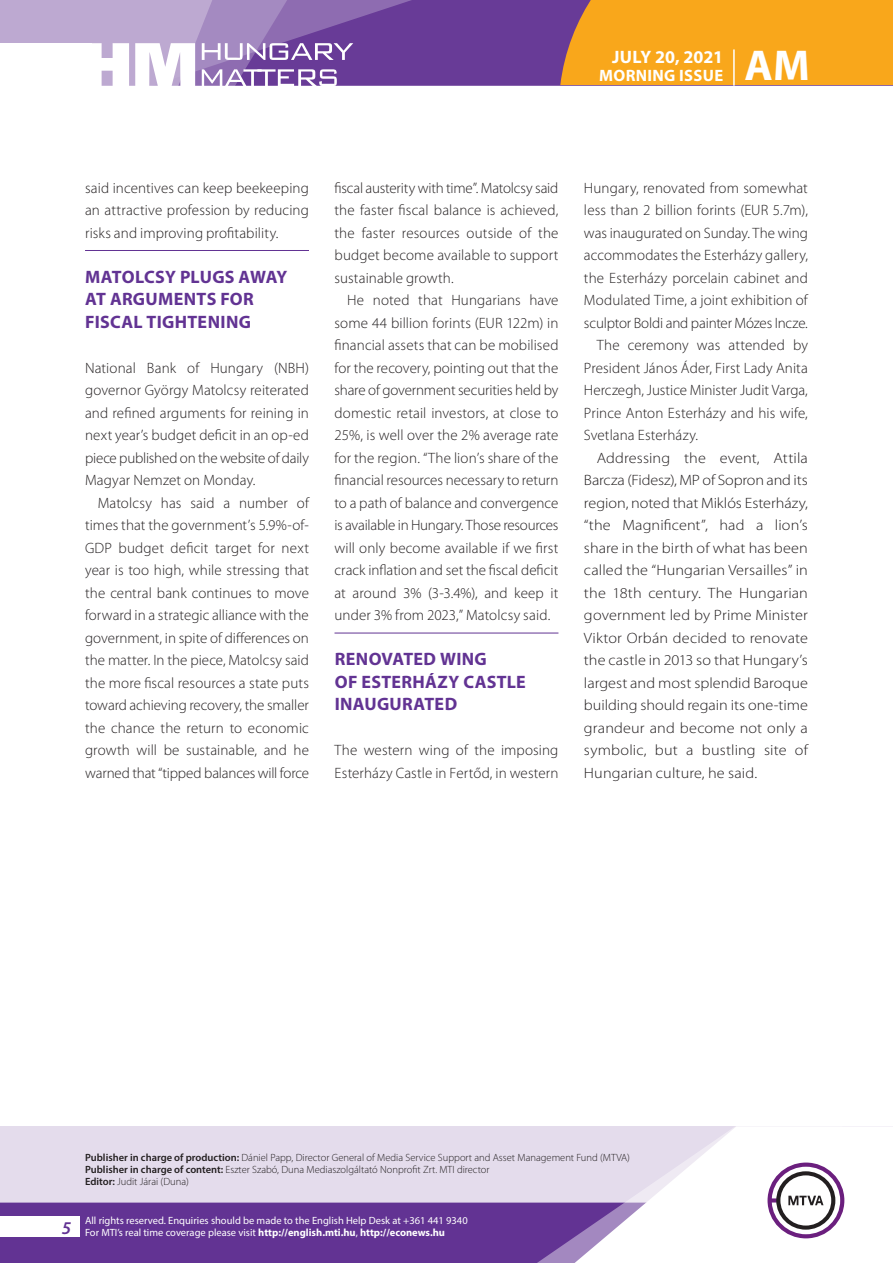
<style>
.page{position:relative;width:893px;height:1263px;background:#fff}
.page>*{position:absolute;margin:0;border:0;box-sizing:border-box;transform-origin:0 0}
.t1{font:700 43.35px "Myriad Pro";color:#fff}
._01_cimsor{font:700 18px/22.5px "Myriad Pro";letter-spacing:.015em;color:#623393}
.t2{font:700 18px "Myriad Pro";color:#fff}
.t3{font:700 16.5px "Myriad Pro";letter-spacing:.02em;color:#fff}
._03_kenyer_szöveg-2{font:300 15px/22.5px "Myriad Pro";letter-spacing:.005em;color:#231f20;text-align:justify}
._03_kenyer_szöveg-1{font:300 15px/22.5px "Myriad Pro";letter-spacing:.005em;color:#231f20;text-align:justify}
._03_kenyer_szöveg-2-2{font:300 15px/22.5px "Myriad Pro";letter-spacing:.005em;color:#231f20;text-align:justify;scale:1.08 1}
.t4{font:300 10.5px "Myriad Pro";color:#231f20}
.t5{font:10.5px/12px "Myriad Pro";color:#fff}
.s1{font-weight:600}
.s2{font-weight:700}
</style>
<div class="page">
<div style="left:0;top:1126px;width:893px;height:137px;background:#e4dcec"></div>
<div style="left:0;top:1202px;width:506px;height:61px;background:#623393"></div>
<svg style="left:506px;top:1202px;width:69px;height:61px;background:#6b3e99"></svg>
<svg style="left:575px;top:1126px;width:318px;height:137px"></svg>
<div style="left:0;top:1216px;width:79px;height:20px;background:#fff"></div>
<div style="left:0;top:0;width:893px;height:85px;background:#683b97"></div>
<div style="left:560px;top:0;width:333px;height:85px;background:#f9a71b"></div>
<hr style="left:733px;top:49px;width:2px;height:37px;background:#fff">
<svg style="left:0;top:0;width:479px;height:86px"></svg>
<hr style="left:85px;top:250px;width:224px;height:1px;background:#623393">
<hr style="left:334px;top:633px;width:224px;height:1px;background:#623393">
<p class="t2" style="left:612px;top:45px;width:113px">JULY 20, 2021</p>
<p class="t3" style="left:599px;top:65px;width:125px">MORNING ISSUE</p>
<h1 class="t1" style="left:745px;top:37px;width:67px">AM</h1>
<p class="_03_kenyer_szöveg-1" style="left:85px;top:176px;width:225px">said incentives can keep beekeeping an attractive profession by reducing risks and improving profitability.</p>
<p class="_01_cimsor" style="left:85px;top:265px;width:204px">MATOLCSY PLUGS AWAY<br>AT ARGUMENTS FOR<br>FISCAL TIGHTENING</p>
<p class="_03_kenyer_szöveg-1" style="left:85px;top:356px;width:225px">National Bank of Hungary (NBH) governor György Matolcsy reiterated and refined arguments for reining in next year’s budget deficit in an op-ed piece published on the website of daily Magyar Nemzet on Monday.</p>
<p class="_03_kenyer_szöveg-2" style="left:85px;top:491px;width:225px;text-indent:13px">Matolcsy has said a number of times that the government’s 5.9%-of-GDP budget deficit target for next year is too high, while stressing that the central bank continues to move forward in a strategic alliance with the government, in spite of differences on the matter. In the piece, Matolcsy said the more fiscal resources a state puts toward achieving recovery, the smaller the chance the return to economic growth will be sustainable, and he warned that “tipped balances will force</p>
<p class="_03_kenyer_szöveg-2" style="left:334px;top:176px;width:225px">fiscal austerity with time”. Matolcsy said the faster fiscal balance is achieved, the faster resources outside of the budget become available to support sustainable growth.</p>
<p class="_03_kenyer_szöveg-2" style="left:334px;top:289px;width:225px;text-indent:13px">He noted that Hungarians have some 44 billion forints (EUR 122m) in financial assets that can be mobilised for the recovery, pointing out that the share of government securities held by domestic retail investors, at close to 25%, is well over the 2% average rate for the region. “The lion’s share of the financial resources necessary to return to a path of balance and convergence is available in Hungary. Those resources will only become available if we first crack inflation and set the fiscal deficit at around 3% (3-3.4%), and keep it under 3% from 2023,” Matolcsy said.</p>
<p class="_01_cimsor" style="left:335px;top:647px;width:193px">RENOVATED WING<br>OF ESTERHÁZY CASTLE<br>INAUGURATED</p>
<p class="_03_kenyer_szöveg-1" style="left:334px;top:739px;width:225px">The western wing of the imposing<br>Esterházy Castle in Fertőd, in western</p>
<p class="_03_kenyer_szöveg-1" style="left:584px;top:176px;width:225px">Hungary, renovated from somewhat less than 2 billion forints (EUR 5.7m), was inaugurated on Sunday. The wing accommodates the Esterházy gallery, the Esterházy porcelain cabinet and Modulated Time, a joint exhibition of sculptor Boldi and painter Mózes Incze.</p>
<p class="_03_kenyer_szöveg-2" style="left:584px;top:334px;width:225px;text-indent:13px">The ceremony was attended by President János Áder, First Lady Anita Herczegh, Justice Minister Judit Varga, Prince Anton Esterházy and his wife, Svetlana Esterházy.</p>
<p class="_03_kenyer_szöveg-2-2" style="left:584px;top:446px;width:209px;text-indent:13px">Addressing the event, Attila Barcza (Fidesz), MP of Sopron and its region, noted that Miklós Esterházy, “the Magnificent”, had a lion’s share in the birth of what has been called the “Hungarian Versailles” in the 18th century. The Hungarian government led by Prime Minister Viktor Orbán decided to renovate the castle in 2013 so that Hungary’s largest and most splendid Baroque building should regain its one-time grandeur and become not only a symbolic, but a bustling site of Hungarian culture, he said.</p>
<p class="t4" style="left:85px;top:1151px;width:546px"><span class="s1">Publisher in charge of production:</span> Dániel Papp, Director General of Media Service Support and Asset Management Fund (MTVA)</p>
<p class="t4" style="left:85px;top:1163px;width:406px"><span class="s1">Publisher in charge of content:</span> Eszter Szabó, Duna Mediaszolgáltató Nonprofit Zrt. MTI director</p>
<p class="t4" style="left:85px;top:1175px;width:105px"><span class="s1">Editor:</span> Judit Járai (Duna)</p>
<p class="t5" style="left:62px;top:1214px;width:407px;text-indent:23px">All rights reserved. Enquiries should be made to the English Help Desk at +361 441 9340<br><sup>5</sup> For MTI’s real time coverage please visit <span class="s2">http://english.mti.hu</span>, <span class="s2">http://econews.hu</span></p>
</div>
